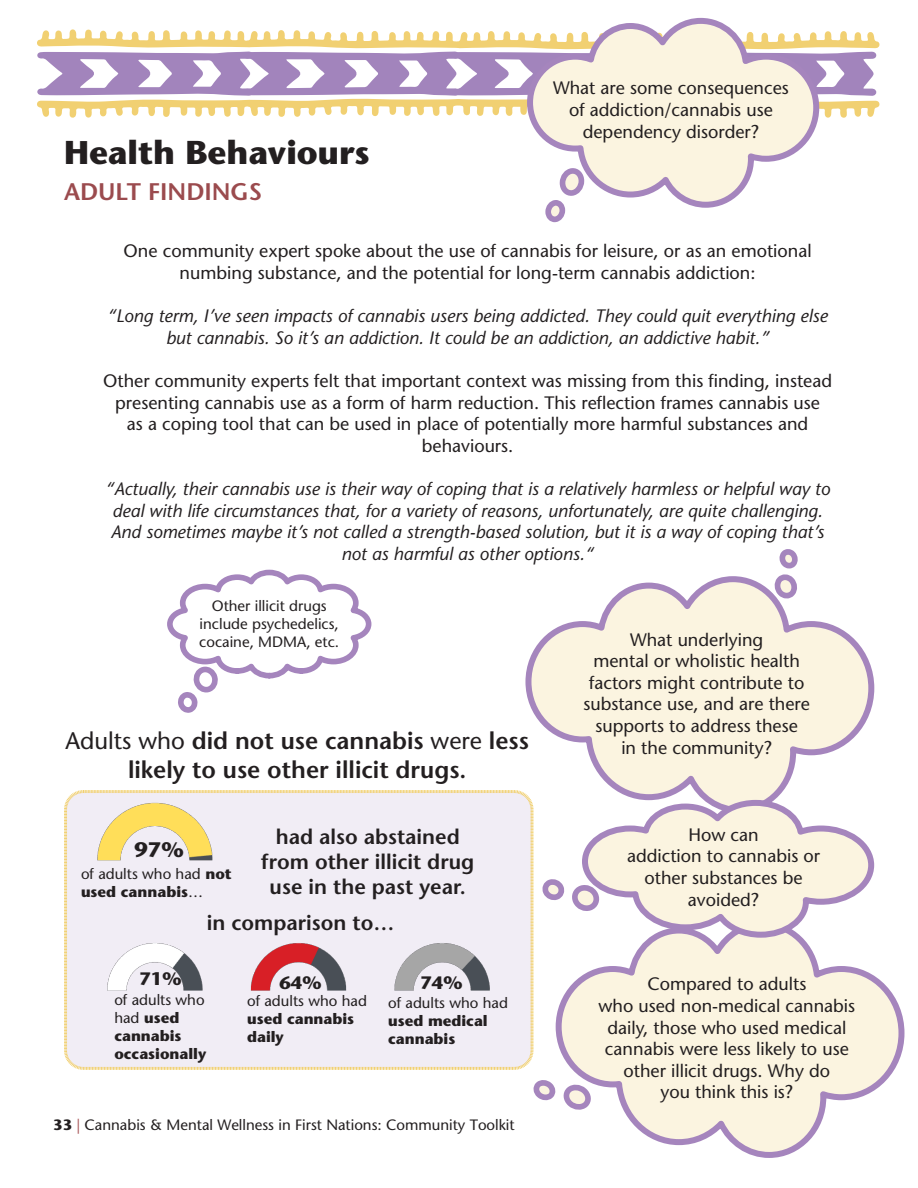
<style>
.page{position:relative;width:918px;height:1188px;background:#fff}
.page>*{position:absolute;margin:0;border:0;box-sizing:border-box;transform-origin:0 0}
.t1{font:700 33px "Stone Sans Std";color:#231f20}
.t2{font:600 24px/28.8px "Stone Sans Std";color:#231f20;text-align:center}
.Subtitle_colour{font:600 24px "Stone Sans Std";color:#9b4b4e}
.t3{font:600 21px/25.2px "Stone Sans Std";color:#231f20;text-align:center}
.t4{font:700 21px "Stone Sans Std";color:#231f20}
.t5{font:500 18px/21.6px "Stone Sans Std";color:#231f20;text-align:center}
.t6{font:italic 500 18px/21.6px "Stone Sans Std";color:#231f20;text-align:center}
.t7{font:700 18px "Stone Sans Std";color:#231f20}
.t8{font:500 15px/18px "Stone Sans Std";color:#231f20}
.t9{font:700 15px/18px "Stone Sans Std";color:#231f20}
.s1{font-weight:500}
.s2{font-weight:700}
.s3{color:#a55152}
</style>
<div class="page">
<svg style="left:37px;top:29px;width:843px;height:89px"></svg>
<svg style="left:64px;top:790px;width:470px;height:280px;background:#f1ebed"></svg>
<img style="left:91px;top:791px;width:415px;height:222px">
<svg style="left:524px;top:17px;width:298px;height:191px"></svg>
<svg style="left:543px;top:164px;width:44px;height:59px"></svg>
<svg style="left:522px;top:576px;width:353px;height:240px"></svg>
<svg style="left:769px;top:549px;width:32px;height:55px"></svg>
<svg style="left:555px;top:941px;width:350px;height:217px"></svg>
<svg style="left:533px;top:1077px;width:64px;height:39px"></svg>
<svg style="left:537px;top:797px;width:338px;height:144px"></svg>
<svg style="left:167px;top:569px;width:205px;height:144px"></svg>
<p class="t1" style="left:64px;top:133px;width:307px">Health Behaviours</p>
<p class="Subtitle_colour" style="left:64px;top:177px;width:200px">ADULT FINDINGS</p>
<p class="t5" style="left:553px;top:77px;width:237px">What are some consequences of addiction/cannabis use dependency disorder?</p>
<p class="t5" style="left:124px;top:240px;width:690px">One community expert spoke about the use of cannabis for leisure, or as an emotional numbing substance, and the potential for long-term cannabis addiction:</p>
<p class="t6" style="left:107px;top:305px;width:722px">“Long term, I’ve seen impacts of cannabis users being addicted. They could quit everything else but cannabis. So it’s an addiction. It could be an addiction, an addictive habit.”</p>
<p class="t5" style="left:103px;top:370px;width:730px">Other community experts felt that important context was missing from this finding, instead presenting cannabis use as a form of harm reduction. This reflection frames cannabis use<br>as a coping tool that can be used in place of potentially more harmful substances and behaviours.</p>
<p class="t6" style="left:105px;top:478px;width:727px">“Actually, their cannabis use is their way of coping that is a relatively harmless or helpful way to deal with life circumstances that, for a variety of reasons, unfortunately, are quite challenging.<br>And sometimes maybe it’s not called a strength-based solution, but it is a way of coping that’s not as harmful as other options.“</p>
<p class="t8" style="left:199px;top:597px;width:142px;text-align:center">Other illicit drugs include psychedelics, cocaine, MDMA, etc.</p>
<p class="t2" style="left:66px;top:726px;width:465px"><span class="s1">Adults who</span> did not use cannabis <span class="s1">were</span> less likely to use other illicit drugs.</p>
<p class="t3" style="left:261px;top:824px;width:215px">had also abstained from other illicit drug use in the past year.</p>
<p class="t3" style="left:207px;top:910px;width:189px">in comparison to…</p>
<p class="t4" style="left:135px;top:838px;width:51px">97%</p>
<p class="t8" style="left:81px;top:865px;width:152px">of adults who had <span class="s2">not used cannabis</span>…</p>
<p class="t7" style="left:140px;top:968px;width:44px">71%</p>
<p class="t7" style="left:279px;top:972px;width:44px">64%</p>
<p class="t9" style="left:114px;top:991px;width:93px"><span class="s1">of adults who had</span> used cannabis occasionally</p>
<p class="t9" style="left:247px;top:992px;width:121px"><span class="s1">of adults who had </span>used cannabis daily</p>
<p class="t7" style="left:421px;top:972px;width:44px">74%</p>
<p class="t9" style="left:388px;top:994px;width:121px"><span class="s1">of adults who had </span>used medical cannabis</p>
<p class="t8" style="left:53px;top:1116px;width:463px"><span class="s2">33</span> <span class="s3">|</span> Cannabis &amp; Mental Wellness in First Nations: Community Toolkit</p>
<p class="t5" style="left:630px;top:628px;width:135px">What underlying</p>
<p class="t5" style="left:583px;top:650px;width:228px">mental or wholistic health factors might contribute to substance use, and are there supports to address these</p>
<p class="t5" style="left:621px;top:736px;width:152px">in the community?</p>
<p class="t5" style="left:688px;top:824px;width:72px">How can</p>
<p class="t5" style="left:627px;top:845px;width:195px">addiction to cannabis or other substances be</p>
<p class="t5" style="left:688px;top:889px;width:73px">avoided?</p>
<p class="t5" style="left:647px;top:973px;width:160px">Compared to adults</p>
<p class="t5" style="left:599px;top:995px;width:258px">who used non-medical cannabis daily, those who used medical cannabis were less likely to use other illicit drugs. Why do</p>
<p class="t5" style="left:661px;top:1081px;width:134px">you think this is?</p>
</div>
